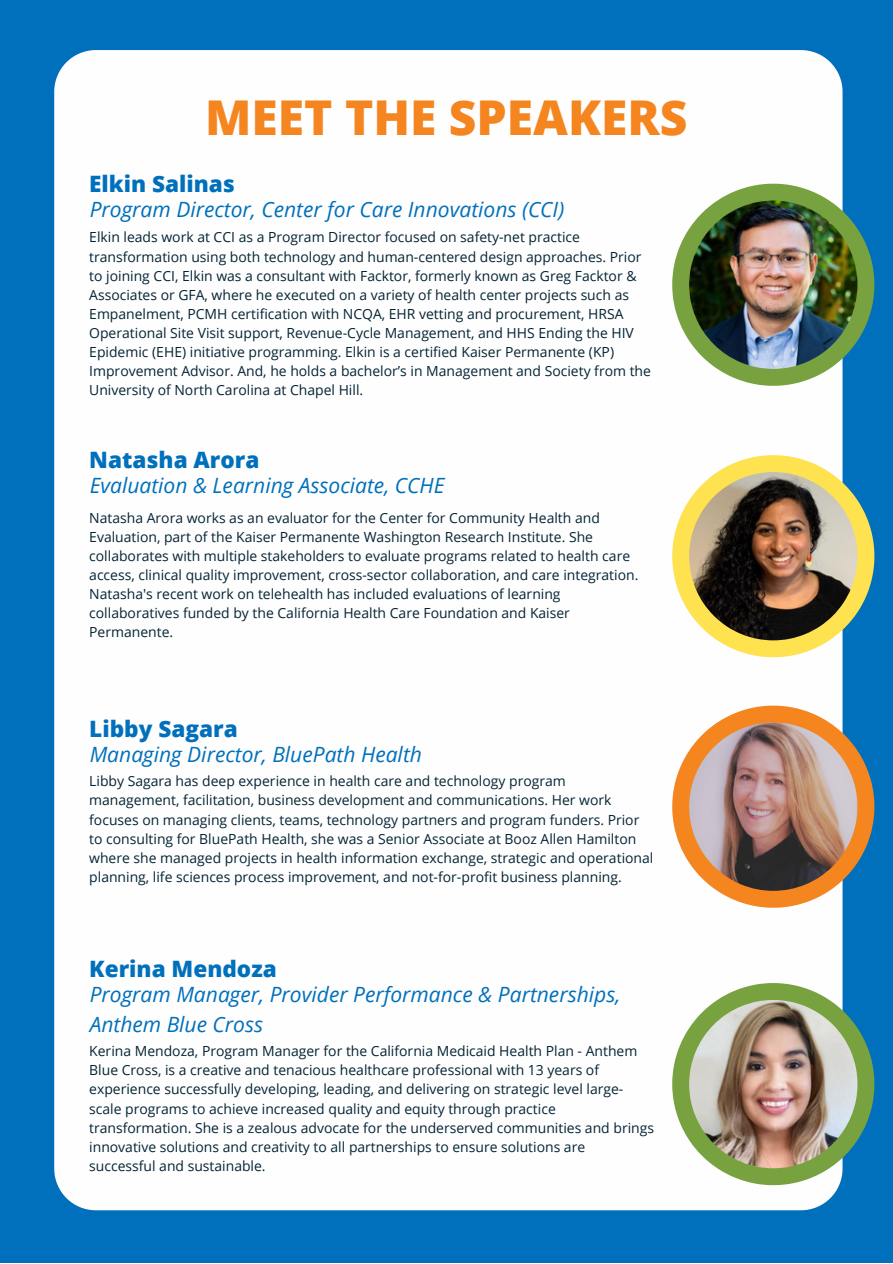
<style>
.page{position:relative;width:893px;height:1264px;background:#fff}
.page>*{position:absolute;margin:0;border:0;box-sizing:border-box;transform-origin:0 0}
.t1{font:800 48px "Open Sans";color:#f5851f}
.t2{font:800 22.5px "Open Sans";color:#0070bc}
.t3{font:italic 21px/29.2px "Open Sans";color:#0070bc}
.t4{font:13.95px/19px "Open Sans";color:#042435}
</style>
<div class="page">
<div style="left:0;top:0;width:892px;height:1262px;background:#0070bc"></div>
<div style="left:54px;top:50px;width:788px;height:1160px;background:#fefefe"></div>
<svg style="left:672px;top:705px;width:202px;height:202px"></svg>
<img style="left:689px;top:722px;width:168px;height:168px">
<svg style="left:672px;top:455px;width:202px;height:202px"></svg>
<img style="left:689px;top:472px;width:168px;height:168px">
<svg style="left:672px;top:983px;width:202px;height:202px"></svg>
<img style="left:689px;top:999px;width:168px;height:169px">
<svg style="left:672px;top:184px;width:202px;height:202px"></svg>
<img style="left:689px;top:200px;width:168px;height:169px">
<p class="t1" style="left:205px;top:84px;width:484px">MEET THE SPEAKERS</p>
<p class="t2" style="left:89px;top:168px;width:147px">Elkin Salinas</p>
<p class="t4" style="left:89px;top:227px;width:563px">Elkin leads work at CCI as a Program Director focused on safety-net practice transformation using both technology and human-centered design approaches. Prior to joining CCI, Elkin was a consultant with Facktor, formerly known as Greg Facktor &amp; Associates or GFA, where he executed on a variety of health center projects such as Empanelment, PCMH certification with NCQA, EHR vetting and procurement, HRSA Operational Site Visit support, Revenue-Cycle Management, and HHS Ending the HIV Epidemic (EHE) initiative programming. Elkin is a certified Kaiser Permanente (KP)<br>Improvement Advisor. And, he holds a bachelor’s in Management and Society from the University of North Carolina at Chapel Hill.</p>
<p class="t3" style="left:90px;top:194px;width:476px">Program Director, Center for Care Innovations (CCI)</p>
<p class="t2" style="left:89px;top:444px;width:172px">Natasha Arora</p>
<p class="t3" style="left:90px;top:470px;width:356px">Evaluation &amp; Learning Associate, CCHE</p>
<p class="t4" style="left:89px;top:507px;width:550px">Natasha Arora works as an evaluator for the Center for Community Health and Evaluation, part of the Kaiser Permanente Washington Research Institute. She collaborates with multiple stakeholders to evaluate programs related to health care access, clinical quality improvement, cross-sector collaboration, and care integration.<br>Natasha's recent work on telehealth has included evaluations of learning collaboratives funded by the California Health Care Foundation and Kaiser Permanente.</p>
<p class="t2" style="left:89px;top:712px;width:150px">Libby Sagara</p>
<p class="t4" style="left:89px;top:771px;width:565px">Libby Sagara has deep experience in health care and technology program management, facilitation, business development and communications. Her work focuses on managing clients, teams, technology partners and program funders. Prior to consulting for BluePath Health, she was a Senior Associate at Booz Allen Hamilton where she managed projects in health information exchange, strategic and operational planning, life sciences process improvement, and not-for-profit business planning.</p>
<p class="t3" style="left:90px;top:739px;width:334px">Managing Director, BluePath Health</p>
<p class="t2" style="left:89px;top:953px;width:189px">Kerina Mendoza</p>
<p class="t3" style="left:90px;top:979px;width:532px">Program Manager, Provider Performance &amp; Partnerships,<br>Anthem Blue Cross</p>
<p class="t4" style="left:89px;top:1041px;width:566px">Kerina Mendoza, Program Manager for the California Medicaid Health Plan - Anthem Blue Cross, is a creative and tenacious healthcare professional with 13 years of experience successfully developing, leading, and delivering on strategic level large&shy;scale programs to achieve increased quality and equity through practice transformation. She is a zealous advocate for the underserved communities and brings innovative solutions and creativity to all partnerships to ensure solutions are successful and sustainable.</p>
</div>
